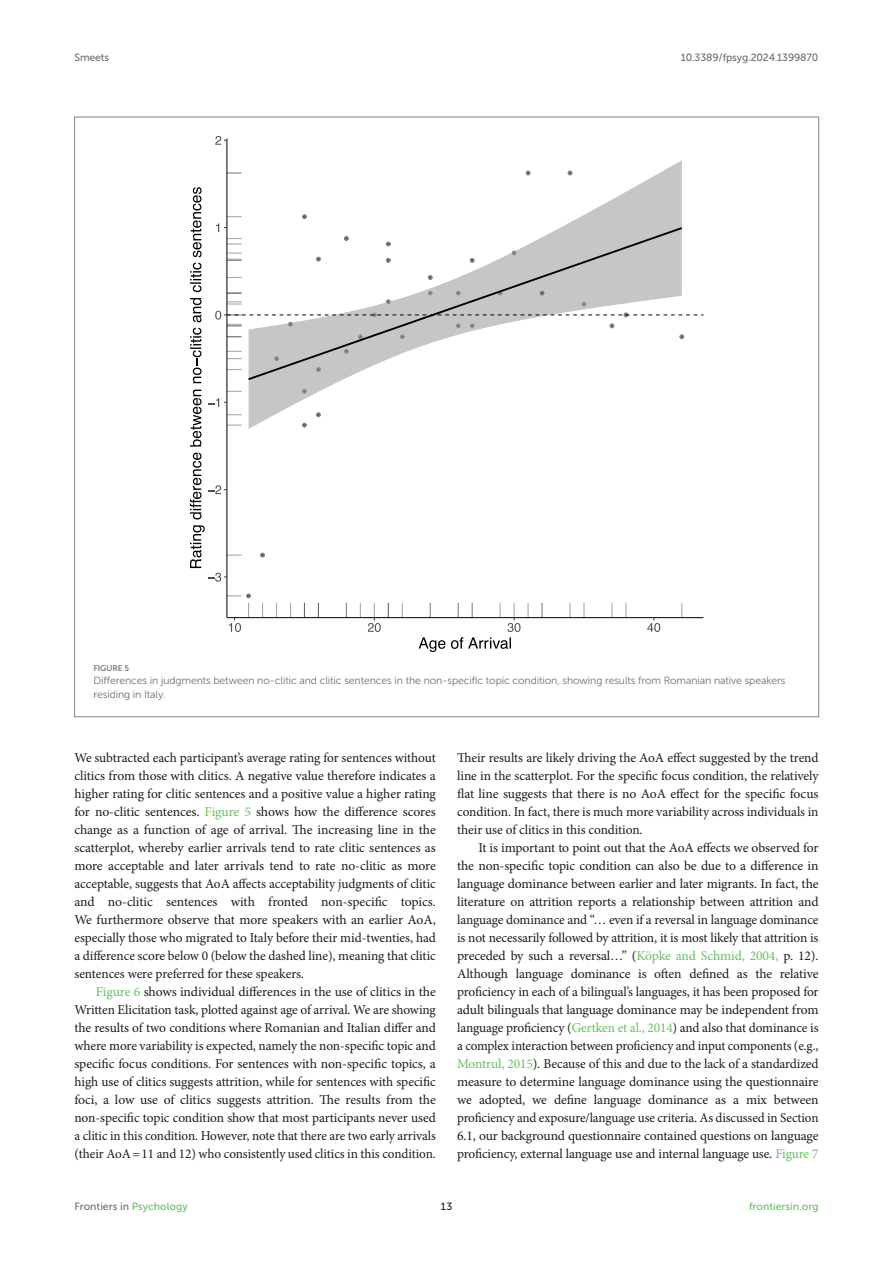
<style>
.page{position:relative;width:893px;height:1263px;background:#fff}
.page>*{position:absolute;margin:0;border:0;box-sizing:border-box;transform-origin:0 0}
.TEXT{font:13.5px/18px "Minion Pro";letter-spacing:-.01em;color:#1b1c1b;text-align:justify}
.FIG_LEG{font:10.5px/13.5px "Museo Sans 300";letter-spacing:-.01em;color:#706f70}
.t1{font:10.5px "Museo Sans 500";letter-spacing:-.015em;color:#706f70}
.t2{font:10.5px "Museo Sans 500";color:#65c161}
.t3{font:10.5px "Museo Sans 500";color:#1b1c1b}
.FIG_HD{font:8.25px "Museo Sans 700";letter-spacing:-.01em;color:#7e7f7f}
.s1{color:#65c161}
</style>
<div class="page">
<svg style="left:525px;top:160px;width:157px;height:27px"></svg>
<svg style="left:262px;top:603px;width:1px;height:14px"></svg>
<svg style="left:276px;top:603px;width:1px;height:14px"></svg>
<svg style="left:290px;top:603px;width:1px;height:14px"></svg>
<svg style="left:304px;top:603px;width:1px;height:14px"></svg>
<svg style="left:318px;top:603px;width:1px;height:14px"></svg>
<svg style="left:346px;top:603px;width:1px;height:14px"></svg>
<svg style="left:360px;top:603px;width:1px;height:14px"></svg>
<svg style="left:388px;top:603px;width:1px;height:14px"></svg>
<svg style="left:402px;top:603px;width:1px;height:14px"></svg>
<svg style="left:527px;top:603px;width:2px;height:14px"></svg>
<svg style="left:541px;top:603px;width:2px;height:14px"></svg>
<svg style="left:569px;top:603px;width:2px;height:14px"></svg>
<svg style="left:583px;top:603px;width:2px;height:14px"></svg>
<svg style="left:611px;top:603px;width:1px;height:14px"></svg>
<svg style="left:625px;top:603px;width:1px;height:14px"></svg>
<svg style="left:681px;top:603px;width:1px;height:14px"></svg>
<svg style="left:227px;top:172px;width:15px;height:2px"></svg>
<hr style="left:226px;top:139px;width:1px;height:479px;background:#010001">
<svg style="left:215px;top:136px;width:12px;height:9px"></svg>
<hr style="left:227px;top:617px;width:476px;height:1px;background:#010001">
<svg style="left:227px;top:593px;width:24px;height:39px"></svg>
<svg style="left:368px;top:603px;width:13px;height:29px"></svg>
<svg style="left:647px;top:618px;width:13px;height:14px"></svg>
<svg style="left:419px;top:603px;width:101px;height:49px"></svg>
<svg style="left:190px;top:187px;width:513px;height:395px"></svg>
<p class="t1" style="left:74px;top:51px;width:36px">Smeets</p>
<p class="t1" style="left:681px;top:51px;width:139px">10.3389/fpsyg.2024.1399870</p>
<p class="FIG_HD" style="left:94px;top:663px;width:37px">FIGURE 5</p>
<p class="FIG_LEG" style="left:94px;top:674px;width:693px">Differences in judgments between no-clitic and clitic sentences in the non-specific topic condition, showing results from Romanian native speakers residing in Italy.</p>
<p class="TEXT" style="left:74px;top:749px;width:363px">We subtracted each participant’s average rating for sentences without clitics from those with clitics. A negative value therefore indicates a higher rating for clitic sentences and a positive value a higher rating for no-clitic sentences. <span class="s1">Figure 5</span> shows how the difference scores change as a function of age of arrival. The increasing line in the scatterplot, whereby earlier arrivals tend to rate clitic sentences as more acceptable and later arrivals tend to rate no-clitic as more acceptable, suggests that AoA affects acceptability judgments of clitic and no-clitic sentences with fronted non-specific topics.<br>We furthermore observe that more speakers with an earlier AoA, especially those who migrated to Italy before their mid-twenties, had a difference score below 0 (below the dashed line), meaning that clitic sentences were preferred for these speakers.</p>
<p class="TEXT" style="left:74px;top:983px;width:363px;text-indent:21px"><span class="s1">Figure 6</span> shows individual differences in the use of clitics in the Written Elicitation task, plotted against age of arrival. We are showing the results of two conditions where Romanian and Italian differ and where more variability is expected, namely the non-specific topic and specific focus conditions. For sentences with non-specific topics, a high use of clitics suggests attrition, while for sentences with specific foci, a low use of clitics suggests attrition. The results from the non-specific topic condition show that most participants never used a clitic in this condition. However, note that there are two early arrivals (their AoA=11 and 12) who consistently used clitics in this condition.</p>
<p class="TEXT" style="left:457px;top:749px;width:363px">Their results are likely driving the AoA effect suggested by the trend line in the scatterplot. For the specific focus condition, the relatively flat line suggests that there is no AoA effect for the specific focus condition. In fact, there is much more variability across individuals in their use of clitics in this condition.</p>
<p class="TEXT" style="left:457px;top:839px;width:363px;text-indent:21px">It is important to point out that the AoA effects we observed for the non-specific topic condition can also be due to a difference in language dominance between earlier and later migrants. In fact, the literature on attrition reports a relationship between attrition and language dominance and “… even if a reversal in language dominance is not necessarily followed by attrition, it is most likely that attrition is preceded by such a reversal…” (<span class="s1">Köpke and Schmid, 2004,</span> p. 12).<br>Although language dominance is often defined as the relative proficiency in each of a bilingual’s languages, it has been proposed for adult bilinguals that language dominance may be independent from language proficiency (<span class="s1">Gertken et al., 2014</span>) and also that dominance is a complex interaction between proficiency and input components (e.g., <span class="s1">Montrul, 2015</span>). Because of this and due to the lack of a standardized measure to determine language dominance using the questionnaire we adopted, we define language dominance as a mix between proficiency and exposure/language use criteria. As discussed in Section 6.1, our background questionnaire contained questions on language proficiency, external language use and internal language use. <span class="s1">Figure 7</span></p>
<p class="t1" style="left:74px;top:1200px;width:115px">Frontiers in <span class="s1">Psychology</span></p>
<p class="t3" style="left:441px;top:1200px;width:13px">13</p>
<p class="t2" style="left:749px;top:1200px;width:71px">frontiersin.org</p>
</div>
